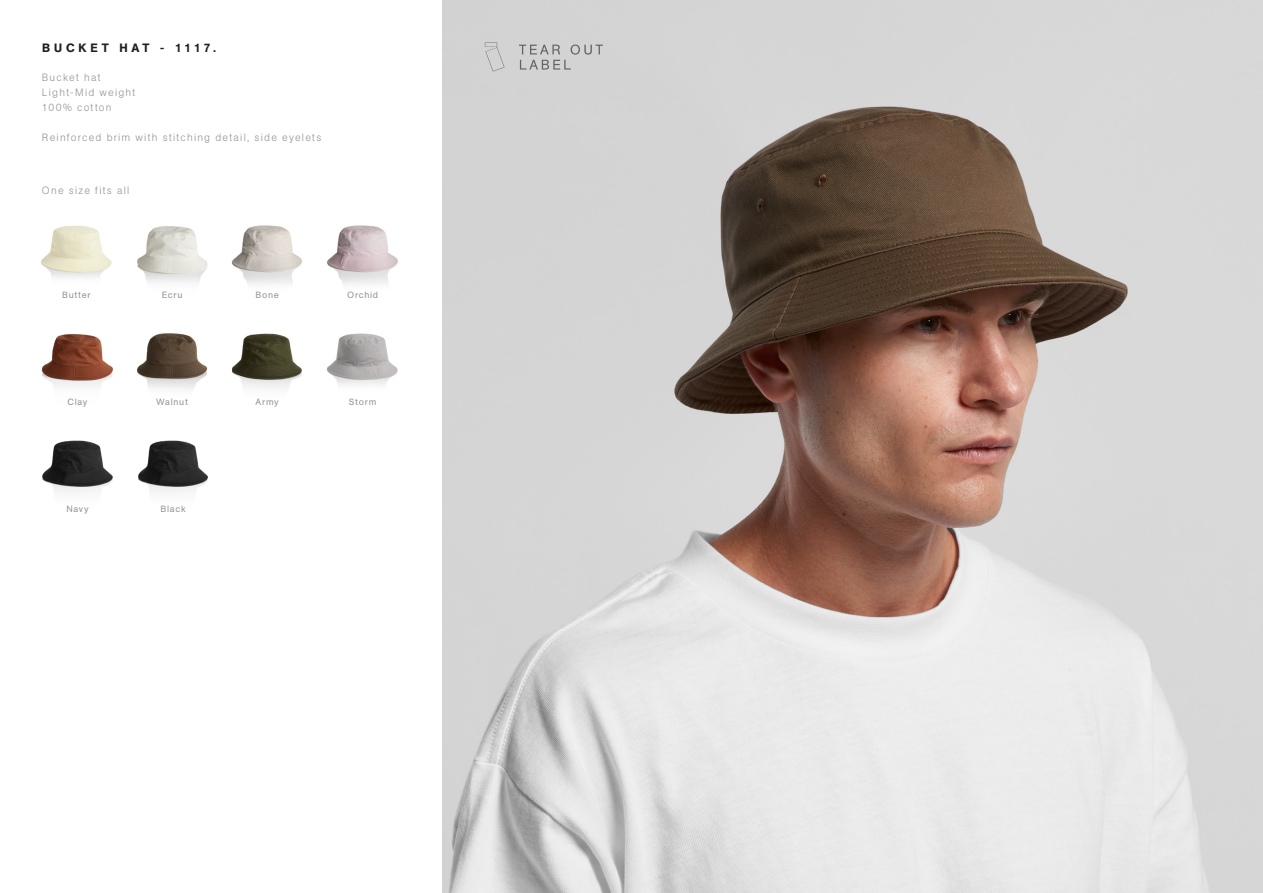
<style>
.page{position:relative;width:1263px;height:893px;background:#fff}
.page>*{position:absolute;margin:0;border:0;box-sizing:border-box;transform-origin:0 0}
.t1{font:500 12px "AG Book Pro";letter-spacing:.325em;color:#231f20}
.MEASUREMENTS{font:300 10.5px "AG Book Pro";letter-spacing:.115em;color:#939598}
.COLOUR_NAME{font:9px "AG Book Pro";letter-spacing:.075em;color:#939598}
</style>
<div class="page">
<img style="left:442px;top:0;width:821px;height:893px">
<svg style="left:519px;top:45px;width:84px;height:25px;background:#c1c1c1"></svg>
<svg style="left:497px;top:47px;width:7px;height:20px"></svg>
<svg style="left:485px;top:43px;width:12px;height:28px"></svg>
<img style="left:41px;top:225px;width:357px;height:60px">
<img style="left:41px;top:333px;width:357px;height:56px">
<img style="left:42px;top:440px;width:166px;height:52px">
<p class="t1" style="left:42px;top:40px;width:176px">BUCKET HAT - 1117.</p>
<p class="MEASUREMENTS" style="left:42px;top:70px;width:60px">Bucket hat</p>
<p class="MEASUREMENTS" style="left:42px;top:85px;width:95px">Light-Mid weight</p>
<p class="MEASUREMENTS" style="left:42px;top:100px;width:71px">100% cotton</p>
<p class="MEASUREMENTS" style="left:42px;top:130px;width:281px">Reinforced brim with stitching detail, side eyelets</p>
<p class="MEASUREMENTS" style="left:42px;top:183px;width:89px">One size fits all</p>
<p class="COLOUR_NAME" style="left:62px;top:289px;width:30px">Butter</p>
<p class="COLOUR_NAME" style="left:255px;top:289px;width:25px">Bone</p>
<p class="COLOUR_NAME" style="left:347px;top:289px;width:33px">Orchid</p>
<p class="COLOUR_NAME" style="left:162px;top:289px;width:22px">Ecru</p>
<p class="COLOUR_NAME" style="left:68px;top:396px;width:21px">Clay</p>
<p class="COLOUR_NAME" style="left:156px;top:396px;width:33px">Walnut</p>
<p class="COLOUR_NAME" style="left:349px;top:396px;width:29px">Storm</p>
<p class="COLOUR_NAME" style="left:256px;top:396px;width:25px">Army</p>
<p class="COLOUR_NAME" style="left:66px;top:503px;width:24px">Navy</p>
<p class="COLOUR_NAME" style="left:161px;top:503px;width:27px">Black</p>
</div>
